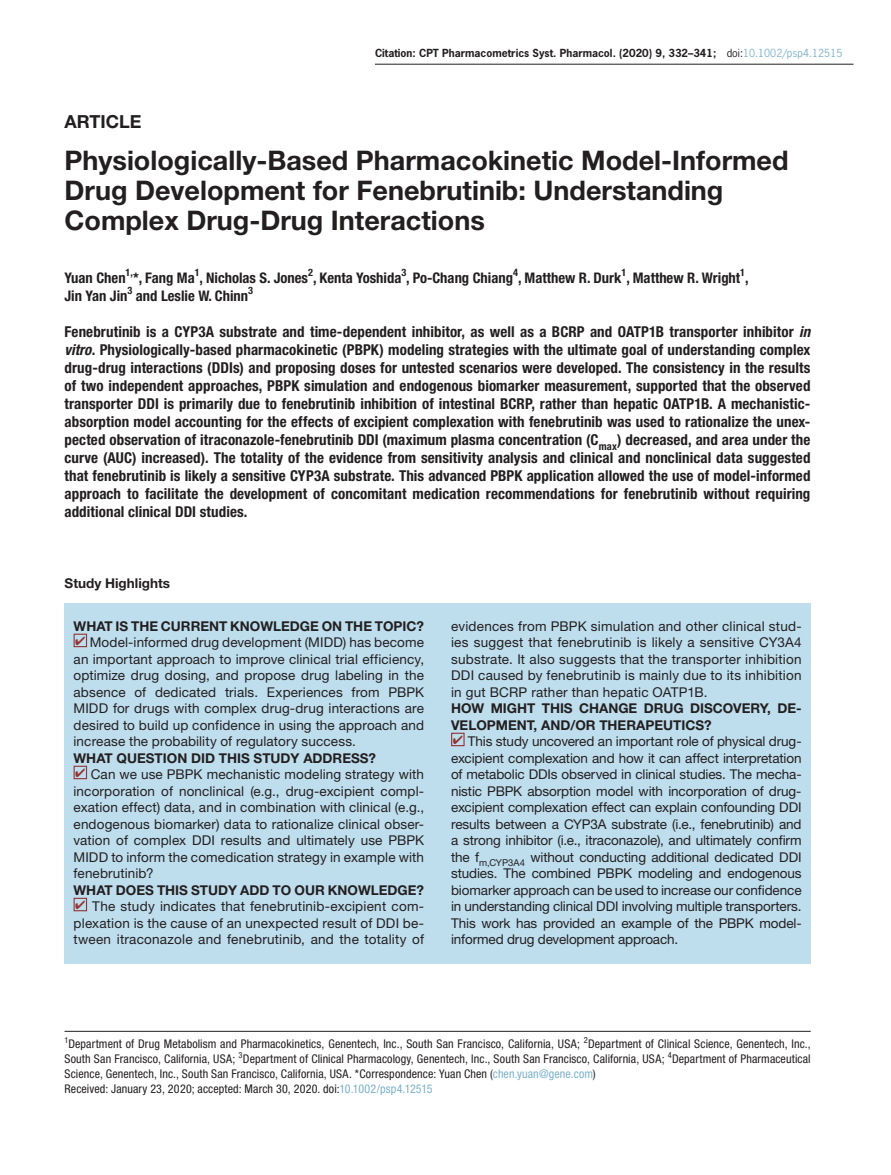
<style>
.page{position:relative;width:891px;height:1175px;background:#fff}
.page>*{position:absolute;margin:0;border:0;box-sizing:border-box;transform-origin:0 0}
.t1{font:700 27px/30px "Helvetica Neue LT Std";color:#231f20}
.t2{font:700 18px "Helvetica Neue LT Std";color:#231f20}
.t3{font:700 condensed 15px/18px "Helvetica Neue LT Std";letter-spacing:.005em;color:#231f20;text-align:justify}
.t4{font:700 condensed 14.7px/18px "Helvetica Neue LT Std";color:#231f20}
.t5{font:13.5px/16.5px "Helvetica Neue LT Std";letter-spacing:.01em;color:#231f20;text-align:justify}
.t6{font:700 13.5px/16.5px "Helvetica Neue LT Std";color:#231f20}
.t7{font:condensed 12px/15px "Helvetica Neue LT Std";letter-spacing:.01em;color:#231f20}
.t8{font:700 10.5px "News Gothic Std";color:#231f20}
.t9{font:condensed 8.4px "Helvetica Neue LT Std";color:#231f20}
.s1{font-weight:400}
.s2{font-weight:400;color:#7cb1ca}
.s3{font-style:italic}
.s4{color:#7cb1ca}
</style>
<div class="page">
<hr style="left:375px;top:64px;width:479px;height:1px;background:#231f20">
<hr style="left:64px;top:1030px;width:747px;height:1px;background:#231f20">
<div style="left:65px;top:560px;width:746px;height:403px;background:#bedded"></div>
<div style="left:53px;top:557px;width:770px;height:45px;background:#fff"></div>
<div style="left:74px;top:633px;width:13px;height:14px;border:1px solid #943433"></div>
<div style="left:74px;top:765px;width:13px;height:14px;border:1px solid #943433"></div>
<div style="left:74px;top:897px;width:13px;height:14px;border:1px solid #943433"></div>
<div style="left:451px;top:732px;width:14px;height:14px;border:1px solid #943433"></div>
<p class="t8" style="left:375px;top:46px;width:469px">Citation: CPT Pharmacometrics Syst. Pharmacol. (2020) 9, 332–341; <span class="s1">doi:</span><span class="s2">10.1002/psp4.12515</span></p>
<h2 class="t2" style="left:64px;top:111px;width:78px">ARTICLE</h2>
<h1 class="t1" style="left:64px;top:145px;width:726px">Physiologically-Based Pharmacokinetic Model-Informed<br>Drug Development for Fenebrutinib: Understanding<br>Complex Drug-Drug Interactions</h1>
<p class="t4" style="left:64px;top:268px;width:686px">Yuan Chen<sup>1,</sup>*, Fang Ma<sup>1</sup>, Nicholas S. Jones<sup>2</sup>, Kenta Yoshida<sup>3</sup>, Po-Chang Chiang<sup>4</sup>, Matthew R. Durk<sup>1</sup>, Matthew R. Wright<sup>1</sup>,<br>Jin Yan Jin<sup>3</sup> and Leslie W. Chinn<sup>3</sup></p>
<p class="t3" style="left:64px;top:322px;width:748px">Fenebrutinib is a CYP3A substrate and time-dependent inhibitor, as well as a BCRP and OATP1B transporter inhibitor <span class="s3">in vitro</span>. Physiologically-based pharmacokinetic (PBPK) modeling strategies with the ultimate goal of understanding complex drug-drug interactions (DDIs) and proposing doses for untested scenarios were developed. The consistency in the results of two independent approaches, PBPK simulation and endogenous biomarker measurement, supported that the observed transporter DDI is primarily due to fenebrutinib inhibition of intestinal BCRP, rather than hepatic OATP1B. A mechanistic&shy;absorption model accounting for the effects of excipient complexation with fenebrutinib was used to rationalize the unex&shy;pected observation of itraconazole-fenebrutinib DDI (maximum plasma concentration (C<sub>max</sub>) decreased, and area under the curve (AUC) increased). The totality of the evidence from sensitivity analysis and clinical and nonclinical data suggested that fenebrutinib is likely a sensitive CYP3A substrate. This advanced PBPK application allowed the use of model-informed approach to facilitate the development of concomitant medication recommendations for fenebrutinib without requiring additional clinical DDI studies.</p>
<p class="t6" style="left:65px;top:574px;width:107px">Study Highlights</p>
<p class="t6" style="left:74px;top:617px;width:352px">WHAT IS THE CURRENT KNOWLEDGE ON THE TOPIC?</p>
<p class="t5" style="left:74px;top:634px;width:352px"><sup>✔</sup> Model-informed drug development (MIDD) has become an important approach to improve clinical trial efficiency, optimize drug dosing, and propose drug labeling in the absence of dedicated trials. Experiences from PBPK MIDD for drugs with complex drug-drug interactions are desired to build up confidence in using the approach and increase the probability of regulatory success.</p>
<p class="t6" style="left:74px;top:749px;width:304px">WHAT QUESTION DID THIS STUDY ADDRESS?</p>
<p class="t5" style="left:74px;top:766px;width:352px"><sup>✔</sup> Can we use PBPK mechanistic modeling strategy with incorporation of nonclinical (e.g., drug-excipient compl&shy;exation effect) data, and in combination with clinical (e.g., endogenous biomarker) data to rationalize clinical obser&shy;vation of complex DDI results and ultimately use PBPK MIDD to inform the comedication strategy in example with fenebrutinib?</p>
<p class="t6" style="left:74px;top:881px;width:352px">WHAT DOES THIS STUDY ADD TO OUR KNOWLEDGE?</p>
<p class="t5" style="left:74px;top:898px;width:352px"><sup>✔</sup> The study indicates that fenebrutinib-excipient com&shy;plexation is the cause of an unexpected result of DDI be&shy;tween itraconazole and fenebrutinib, and the totality of</p>
<p class="t5" style="left:451px;top:617px;width:352px">evidences from PBPK simulation and other clinical stud&shy;ies suggest that fenebrutinib is likely a sensitive CY3A4 substrate. It also suggests that the transporter inhibition DDI caused by fenebrutinib is mainly due to its inhibition in gut BCRP rather than hepatic OATP1B.</p>
<p class="t6" style="left:451px;top:700px;width:352px">HOW MIGHT THIS CHANGE DRUG DISCOVERY, DE-<br>VELOPMENT, AND/OR THERAPEUTICS?</p>
<p class="t5" style="left:451px;top:733px;width:352px"><sup>✔</sup> This study uncovered an important role of physical drug&shy;excipient complexation and how it can affect interpretation of metabolic DDIs observed in clinical studies. The mecha&shy;nistic PBPK absorption model with incorporation of drug&shy;excipient complexation effect can explain confounding DDI results between a CYP3A substrate (i.e., fenebrutinib) and a strong inhibitor (i.e., itraconazole), and ultimately confirm the f<sub>m,CYP3A4</sub> without conducting additional dedicated DDI studies. The combined PBPK modeling and endogenous biomarker approach can be used to increase our confidence in understanding clinical DDI involving multiple transporters.<br>This work has provided an example of the PBPK model&shy;informed drug development approach.</p>
<p class="t9" style="left:64px;top:1035px;width:6px">1</p>
<p class="t7" style="left:68px;top:1036px;width:513px">Department of Drug Metabolism and Pharmacokinetics, Genentech, Inc., South San Francisco, California, USA;</p>
<p class="t9" style="left:584px;top:1035px;width:6px">2</p>
<p class="t7" style="left:588px;top:1036px;width:224px">Department of Clinical Science, Genentech, Inc.,</p>
<p class="t7" style="left:64px;top:1051px;width:173px">South San Francisco, California, USA;</p>
<p class="t9" style="left:239px;top:1050px;width:6px">3</p>
<p class="t7" style="left:243px;top:1051px;width:423px">Department of Clinical Pharmacology, Genentech, Inc., South San Francisco, California, USA;</p>
<p class="t9" style="left:668px;top:1050px;width:6px">4</p>
<p class="t7" style="left:672px;top:1051px;width:140px">Department of Pharmaceutical</p>
<p class="t7" style="left:64px;top:1066px;width:533px">Science, Genentech, Inc., South San Francisco, California, USA. *Correspondence: Yuan Chen (<span class="s4">chen.yuan@gene.com</span>)<br>Received: January 23, 2020; accepted: March 30, 2020. doi:<span class="s4">10.1002/psp4.12515</span></p>
</div>
